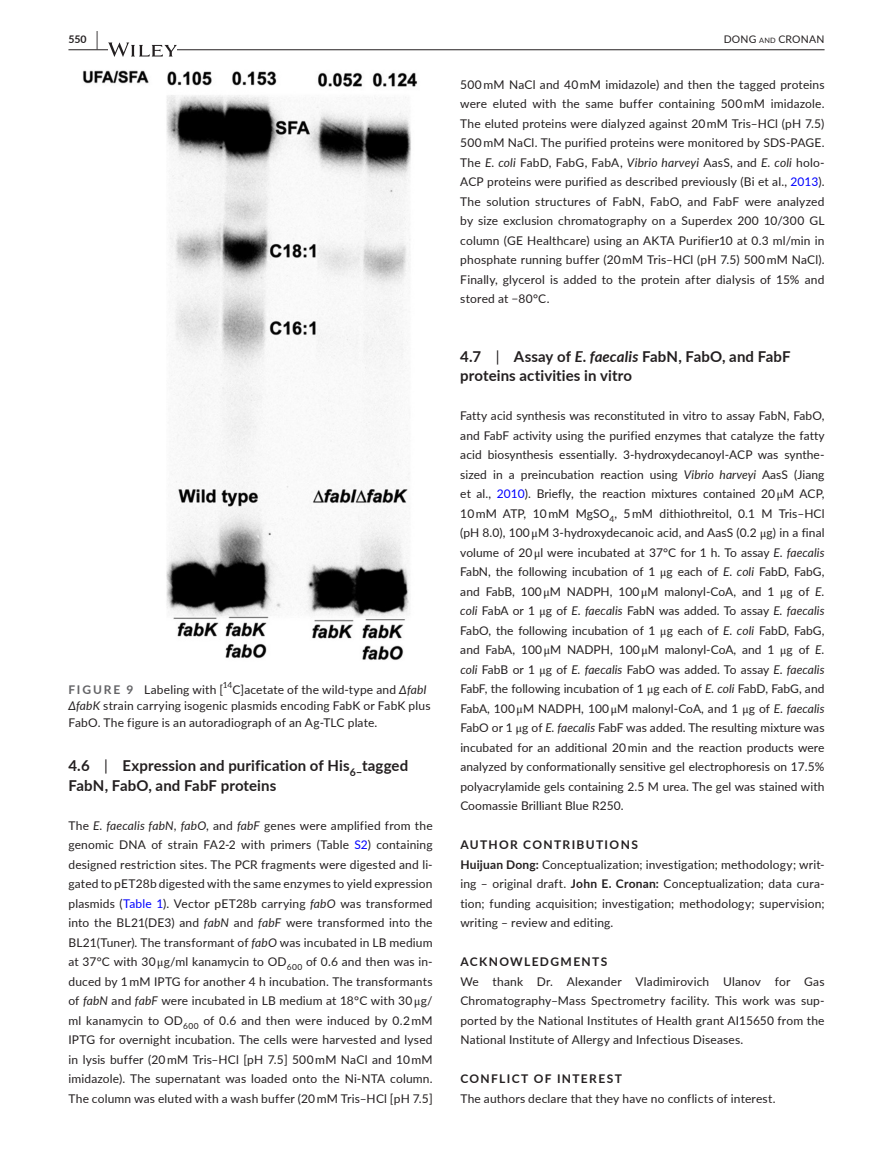
<style>
.page{position:relative;width:893px;height:1174px;background:#fff}
.page>*{position:absolute;margin:0;border:0;box-sizing:border-box;transform-origin:0 0}
.t1{font:700 15px/19.5px "Lato";letter-spacing:.005em;color:#231f20}
.t2{font:12px/19.5px "Lato";letter-spacing:.015em;color:#231f20;text-align:justify}
.t3{font:700 12px "Lato";letter-spacing:.115em;color:#231f20}
.t4{font:10.5px "Lato";letter-spacing:.02em;color:#231f20}
.t5{font:700 10.5px "Lato";color:#231f20}
.t6{font:8.4px "Lato";color:#231f20}
.s1{font-size:19.5px}
.s2{font-size:7.35px}
.s3{font-weight:700;color:#636366}
.s4{font-style:italic}
.s5{font-weight:400}
.s6{color:#00f}
.s7{font-family:"STIX"}
.s8{font-weight:700}
</style>
<div class="page">
<hr style="left:68px;top:49px;width:756px;height:1px;background:#231f20">
<svg style="left:108px;top:42px;width:69px;height:15px"></svg>
<img style="left:82px;top:70px;width:336px;height:590px">
<p class="t5" style="left:68px;top:31px;width:31px">550 <span class="s1">|</span></p>
<p class="t4" style="left:724px;top:31px;width:102px">DONG <span class="s2">and</span> CRONAN</p>
<p class="t2" style="left:68px;top:679px;width:156px"><span class="s3">FIGURE 9</span> Labeling with [</p>
<p class="t6" style="left:223px;top:679px;width:11px">14</p>
<p class="t2" style="left:68px;top:680px;width:364px;line-height:16.5px;text-align:left;text-indent:164px">C]acetate of the wild-type and <span class="s4">∆fabI ∆fabK</span> strain carrying isogenic plasmids encoding FabK or FabK plus<br>FabO. The figure is an autoradiograph of an Ag-TLC plate.</p>
<p class="t1" style="left:68px;top:755px;width:341px">4.6 <span class="s5">|</span> Expression and purification of His<sub>6−</sub>tagged<br>FabN, FabO, and FabF proteins</p>
<p class="t2" style="left:68px;top:815px;width:366px">The <span class="s4">E. faecalis fabN</span>, <span class="s4">fabO</span>, and <span class="s4">fabF</span> genes were amplified from the genomic DNA of strain FA2-2 with primers (Table <span class="s6">S2</span>) containing designed restriction sites. The PCR fragments were digested and li&shy;gated to pET28b digested with the same enzymes to yield expression plasmids (<span class="s6">Table 1</span>). Vector pET28b carrying <span class="s4">fabO</span> was transformed into the BL21(DE3) and <span class="s4">fabN</span> and <span class="s4">fabF</span> were transformed into the BL21(Tuner). The transformant of <span class="s4">fabO</span> was incubated in LB medium at 37°C with 30 <span class="s7">μ</span>g/ml kanamycin to OD<sub>600</sub> of 0.6 and then was in&shy;duced by 1 mM IPTG for another 4 h incubation. The transformants of <span class="s4">fabN</span> and <span class="s4">fabF</span> were incubated in LB medium at 18°C with 30 <span class="s7">μ</span>g/ ml kanamycin to OD<sub>600</sub> of 0.6 and then were induced by 0.2 mM IPTG for overnight incubation. The cells were harvested and lysed in lysis buffer (20 mM Tris–HCl [pH 7.5] 500 mM NaCl and 10 mM imidazole). The supernatant was loaded onto the Ni-NTA column.<br>The column was eluted with a wash buffer (20 mM Tris–HCl [pH 7.5]</p>
<p class="t2" style="left:460px;top:74px;width:366px">500 mM NaCl and 40 mM imidazole) and then the tagged proteins were eluted with the same buffer containing 500 mM imidazole.<br>The eluted proteins were dialyzed against 20 mM Tris–HCl (pH 7.5)<br>500 mM NaCl. The purified proteins were monitored by SDS-PAGE.<br>The <span class="s4">E. coli</span> FabD, FabG, FabA, <span class="s4">Vibrio harveyi</span> AasS, and <span class="s4">E. coli</span> holo-ACP proteins were purified as described previously (Bi et al., <span class="s6">2013</span>).<br>The solution structures of FabN, FabO, and FabF were analyzed by size exclusion chromatography on a Superdex 200 10/300 GL column (GE Healthcare) using an AKTA Purifier10 at 0.3 ml/min in phosphate running buffer (20 mM Tris–HCl (pH 7.5) 500 mM NaCl).<br>Finally, glycerol is added to the protein after dialysis of 15% and stored at −80°C.</p>
<p class="t1" style="left:460px;top:346px;width:332px">4.7 <span class="s5">|</span> Assay of <span class="s4">E. faecalis</span> FabN, FabO, and FabF proteins activities in vitro</p>
<p class="t2" style="left:460px;top:405px;width:366px">Fatty acid synthesis was reconstituted in vitro to assay FabN, FabO, and FabF activity using the purified enzymes that catalyze the fatty acid biosynthesis essentially. 3-hydroxydecanoyl-ACP was synthe&shy;sized in a preincubation reaction using <span class="s4">Vibrio harveyi</span> AasS (Jiang et al., <span class="s6">2010</span>). Briefly, the reaction mixtures contained 20 <span class="s7">μ</span>M ACP, 10 mM ATP, 10 mM MgSO<sub>4</sub>, 5 mM dithiothreitol, 0.1 M Tris–HCl (pH 8.0), 100 <span class="s7">μ</span>M 3-hydroxydecanoic acid, and AasS (0.2 <span class="s7">μ</span>g) in a final volume of 20 <span class="s7">μ</span>l were incubated at 37°C for 1 h. To assay <span class="s4">E. faecalis </span>FabN, the following incubation of 1 <span class="s7">μ</span>g each of <span class="s4">E. coli</span> FabD, FabG, and FabB, 100 <span class="s7">μ</span>M NADPH, 100 <span class="s7">μ</span>M malonyl-CoA, and 1 <span class="s7">μ</span>g of <span class="s4">E. coli</span> FabA or 1 <span class="s7">μ</span>g of <span class="s4">E. faecalis</span> FabN was added. To assay <span class="s4">E. faecalis </span>FabO, the following incubation of 1 <span class="s7">μ</span>g each of <span class="s4">E. coli</span> FabD, FabG, and FabA, 100 <span class="s7">μ</span>M NADPH, 100 <span class="s7">μ</span>M malonyl-CoA, and 1 <span class="s7">μ</span>g of <span class="s4">E. coli</span> FabB or 1 <span class="s7">μ</span>g of <span class="s4">E. faecalis</span> FabO was added. To assay <span class="s4">E. faecalis </span>FabF, the following incubation of 1 <span class="s7">μ</span>g each of <span class="s4">E. coli</span> FabD, FabG, and FabA, 100 <span class="s7">μ</span>M NADPH, 100 <span class="s7">μ</span>M malonyl-CoA, and 1 <span class="s7">μ</span>g of <span class="s4">E. faecalis </span>FabO or 1 <span class="s7">μ</span>g of <span class="s4">E. faecalis</span> FabF was added. The resulting mixture was incubated for an additional 20 min and the reaction products were analyzed by conformationally sensitive gel electrophoresis on 17.5% polyacrylamide gels containing 2.5 M urea. The gel was stained with Coomassie Brilliant Blue R250.</p>
<p class="t2" style="left:460px;top:834px;width:366px;text-align:left"><span class="s8">AUTHOR CONTRIBUTIONS<br>Huijuan Dong:</span> Conceptualization; investigation; methodology; writ&shy;ing – original draft. <span class="s8">John E. Cronan:</span> Conceptualization; data cura&shy;tion; funding acquisition; investigation; methodology; supervision; writing – review and editing.</p>
<p class="t3" style="left:460px;top:953px;width:148px">ACKNOWLEDGMENTS</p>
<p class="t2" style="left:460px;top:971px;width:366px">We thank Dr. Alexander Vladimirovich Ulanov for Gas Chromatography–Mass Spectrometry facility. This work was sup&shy;ported by the National Institutes of Health grant AI15650 from the National Institute of Allergy and Infectious Diseases.</p>
<p class="t3" style="left:460px;top:1070px;width:163px">CONFLICT OF INTEREST</p>
<p class="t2" style="left:460px;top:1088px;width:317px">The authors declare that they have no conflicts of interest.</p>
</div>
